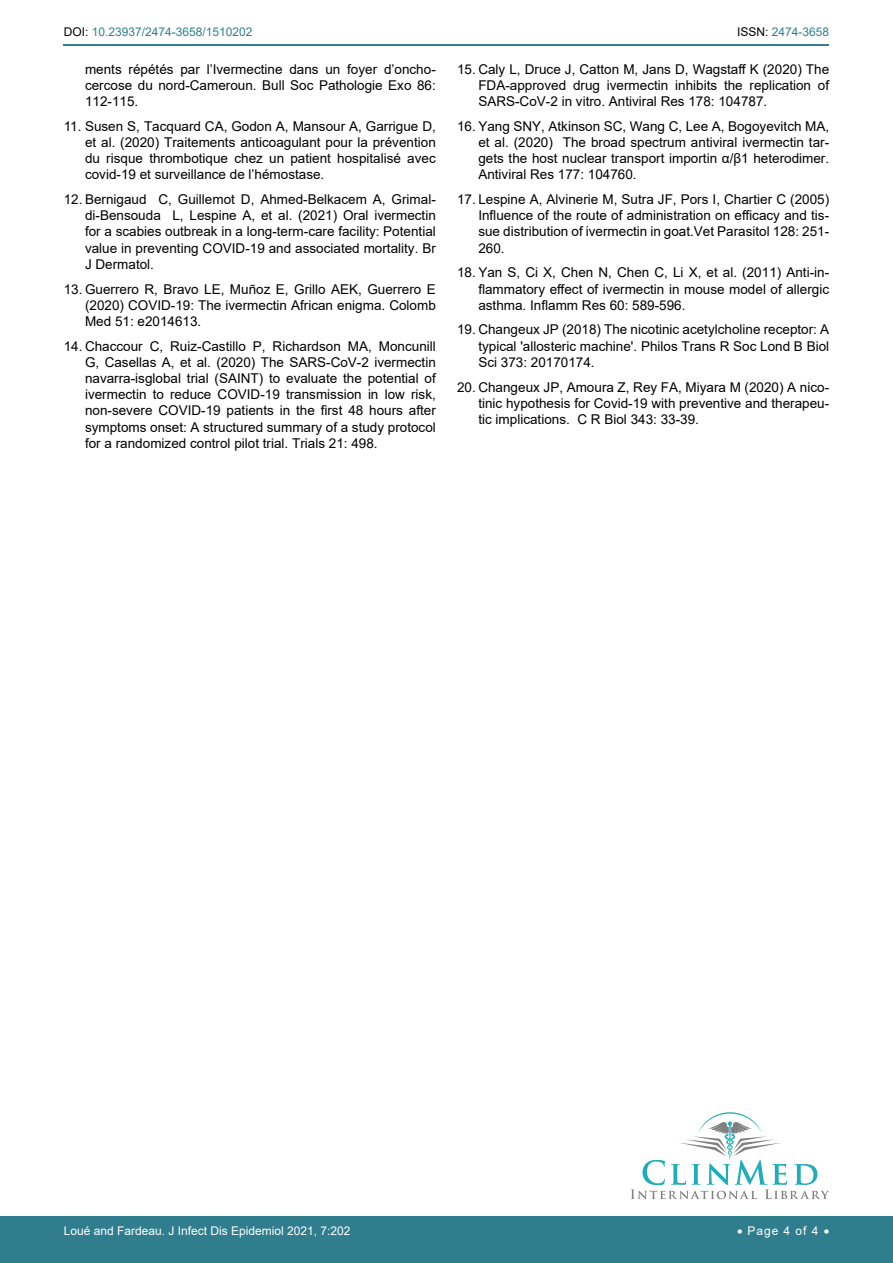
<style>
.page{position:relative;width:893px;height:1263px;background:#fff}
.page>*{position:absolute;margin:0;border:0;box-sizing:border-box;transform-origin:0 0}
.t1{font:13.5px/16.2px "Arial";color:#000;text-align:justify}
.t2{font:12px "Arial";color:#fff}
.t3{font:12px "Arial";color:#30808d}
.s1{color:#000}
</style>
<div class="page">
<hr style="left:64px;top:45px;width:765px;height:1px;background:#30808d">
<div style="left:0;top:1217px;width:893px;height:46px;background:#307d8d"></div>
<svg style="left:631px;top:1112px;width:198px;height:87px"></svg>
<p class="t3" style="left:64px;top:24px;width:190px"><span class="s1">DOI:</span> 10.23937/2474-3658/1510202</p>
<p class="t3" style="left:737px;top:24px;width:94px"><span class="s1">ISSN:</span> 2474-3658</p>
<p class="t1" style="left:85px;top:61px;width:352px">ments répétés par l’Ivermectine dans un foyer d’oncho&shy;cercose du nord-Cameroun. Bull Soc Pathologie Exo 86:<br>112-115.</p>
<p class="t1" style="left:85px;top:118px;width:352px;text-indent:-21px">11. Susen S, Tacquard CA, Godon A, Mansour A, Garrigue D, et al. (2020) Traitements anticoagulant pour la prévention du risque thrombotique chez un patient hospitalisé avec covid-19 et surveillance de l’hémostase.</p>
<p class="t1" style="left:85px;top:191px;width:352px;text-indent:-21px">12. Bernigaud C, Guillemot D, Ahmed-Belkacem A, Grimal&shy;di-Bensouda L, Lespine A, et al. (2021) Oral ivermectin for a scabies outbreak in a long-term-care facility: Potential value in preventing COVID-19 and associated mortality. Br J Dermatol.</p>
<p class="t1" style="left:85px;top:281px;width:352px;text-indent:-21px">13. Guerrero R, Bravo LE, Muñoz E, Grillo AEK, Guerrero E (2020) COVID-19: The ivermectin African enigma. Colomb Med 51: e2014613.</p>
<p class="t1" style="left:85px;top:338px;width:352px;text-indent:-21px">14. Chaccour C, Ruiz-Castillo P, Richardson MA, Moncunill G, Casellas A, et al. (2020) The SARS-CoV-2 ivermectin navarra-isglobal trial (SAINT) to evaluate the potential of ivermectin to reduce COVID-19 transmission in low risk, non-severe COVID-19 patients in the first 48 hours after symptoms onset: A structured summary of a study protocol for a randomized control pilot trial. Trials 21: 498.</p>
<p class="t1" style="left:478px;top:61px;width:352px;text-indent:-21px">15. Caly L, Druce J, Catton M, Jans D, Wagstaff K (2020) The FDA-approved drug ivermectin inhibits the replication of SARS-CoV-2 in vitro. Antiviral Res 178: 104787.</p>
<p class="t1" style="left:478px;top:118px;width:352px;text-indent:-21px">16. Yang SNY, Atkinson SC, Wang C, Lee A, Bogoyevitch MA, et al. (2020) The broad spectrum antiviral ivermectin tar&shy;gets the host nuclear transport importin α/β1 heterodimer.<br>Antiviral Res 177: 104760.</p>
<p class="t1" style="left:478px;top:191px;width:352px;text-indent:-21px">17. Lespine A, Alvinerie M, Sutra JF, Pors I, Chartier C (2005)<br>Influence of the route of administration on efficacy and tis&shy;sue distribution of ivermectin in goat.Vet Parasitol 128: 251- 260.</p>
<p class="t1" style="left:478px;top:264px;width:352px;text-indent:-21px">18. Yan S, Ci X, Chen N, Chen C, Li X, et al. (2011) Anti-in&shy;flammatory effect of ivermectin in mouse model of allergic asthma. Inflamm Res 60: 589-596.</p>
<p class="t1" style="left:478px;top:322px;width:352px;text-indent:-21px">19. Changeux JP (2018) The nicotinic acetylcholine receptor: A typical 'allosteric machine'. Philos Trans R Soc Lond B Biol Sci 373: 20170174.</p>
<p class="t1" style="left:478px;top:379px;width:352px;text-indent:-21px">20. Changeux JP, Amoura Z, Rey FA, Miyara M (2020) A nico&shy;tinic hypothesis for Covid-19 with preventive and therapeu&shy;tic implications. C R Biol 343: 33-39.</p>
<p class="t2" style="left:64px;top:1223px;width:288px">Loué and Fardeau. J Infect Dis Epidemiol 2021, 7:202</p>
<p class="t2" style="left:737px;top:1223px;width:94px">• Page 4 of 4 •</p>
</div>
